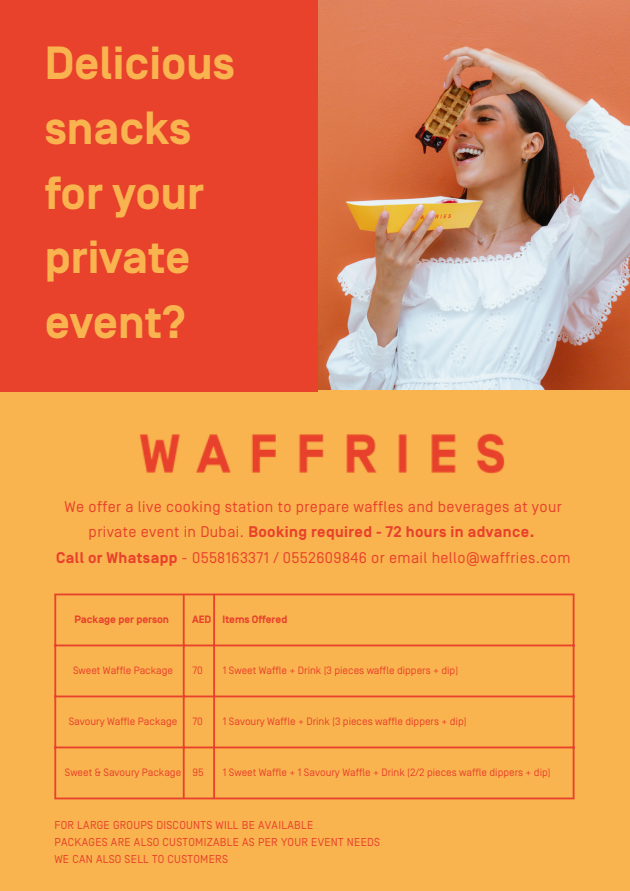
<style>
.page{position:relative;width:630px;height:891px;background:#f9b44f}
.page>*{position:absolute;margin:0;border:0;box-sizing:border-box;transform-origin:0 0}
.t1{font:700 46.4px/64.8px "Simplon Norm";color:#f9b44f}
.t2{font:15.6px/25.6px "Simplon Norm";letter-spacing:.025em;color:#e8412c;text-align:center}
.t3{font:11.6px "Simplon Norm";letter-spacing:.025em;color:#e8412c}
.t4{font:10.8px "Simplon Norm";color:#e8412c}
.t5{font:700 10.8px "Simplon Norm";color:#e8412c}
.s1{font-weight:700}
</style>
<div class="page">
<hr style="left:54px;top:595px;width:2px;height:203px;background:#e8412c">
<hr style="left:183px;top:595px;width:2px;height:203px;background:#e8412c">
<hr style="left:213px;top:595px;width:2px;height:203px;background:#e8412c">
<hr style="left:573px;top:595px;width:2px;height:203px;background:#e8412c">
<hr style="left:54px;top:594px;width:521px;height:1px;background:#e8412c">
<hr style="left:54px;top:645px;width:521px;height:1px;background:#e8412c">
<hr style="left:54px;top:696px;width:521px;height:1px;background:#e8412c">
<hr style="left:54px;top:747px;width:521px;height:1px;background:#e8412c">
<hr style="left:54px;top:798px;width:521px;height:1px;background:#e8412c">
<img style="left:317px;top:0;width:312px;height:390px">
<div style="left:0;top:0;width:317px;height:391px;background:#e8412c"></div>
<img style="left:139px;top:433px;width:366px;height:41px">
<p class="t1" style="left:45px;top:33px;width:192px">Delicious snacks</p>
<p class="t1" style="left:45px;top:162px;width:161px">for your</p>
<p class="t1" style="left:45px;top:227px;width:147px">private event?</p>
<p class="t2" style="left:65px;top:494px;width:499px">We offer a live cooking station to prepare waffles and beverages at your private event in Dubai. <span class="s1">Booking required - 72 hours in advance.</span></p>
<p class="t2" style="left:56px;top:546px;width:516px"><span class="s1">Call or Whatsapp</span> - 0558163371 / 0552609846 or email hello@waffries.com</p>
<p class="t5" style="left:74px;top:614px;width:96px">Package per person</p>
<p class="t5" style="left:192px;top:614px;width:21px">AED</p>
<p class="t5" style="left:223px;top:614px;width:66px">Items Offered</p>
<p class="t4" style="left:73px;top:665px;width:102px">Sweet Waffle Package</p>
<p class="t4" style="left:192px;top:665px;width:12px">70</p>
<p class="t4" style="left:223px;top:665px;width:237px">1 Sweet Waffle + Drink (3 pieces waffle dippers + dip)</p>
<p class="t4" style="left:69px;top:716px;width:110px">Savoury Waffle Package</p>
<p class="t4" style="left:192px;top:716px;width:12px">70</p>
<p class="t4" style="left:223px;top:716px;width:245px">1 Savoury Waffle + Drink (3 pieces waffle dippers + dip)</p>
<p class="t4" style="left:65px;top:767px;width:118px">Sweet &amp; Savoury Package</p>
<p class="t4" style="left:192px;top:767px;width:13px">95</p>
<p class="t4" style="left:223px;top:767px;width:329px">1 Sweet Waffle + 1 Savoury Waffle + Drink (2/2 pieces waffle dippers + dip)</p>
<p class="t3" style="left:54px;top:819px;width:260px">FOR LARGE GROUPS DISCOUNTS WILL BE AVAILABLE</p>
<p class="t3" style="left:54px;top:836px;width:327px">PACKAGES ARE ALSO CUSTOMIZABLE AS PER YOUR EVENT NEEDS</p>
<p class="t3" style="left:54px;top:853px;width:175px">WE CAN ALSO SELL TO CUSTOMERS</p>
</div>
